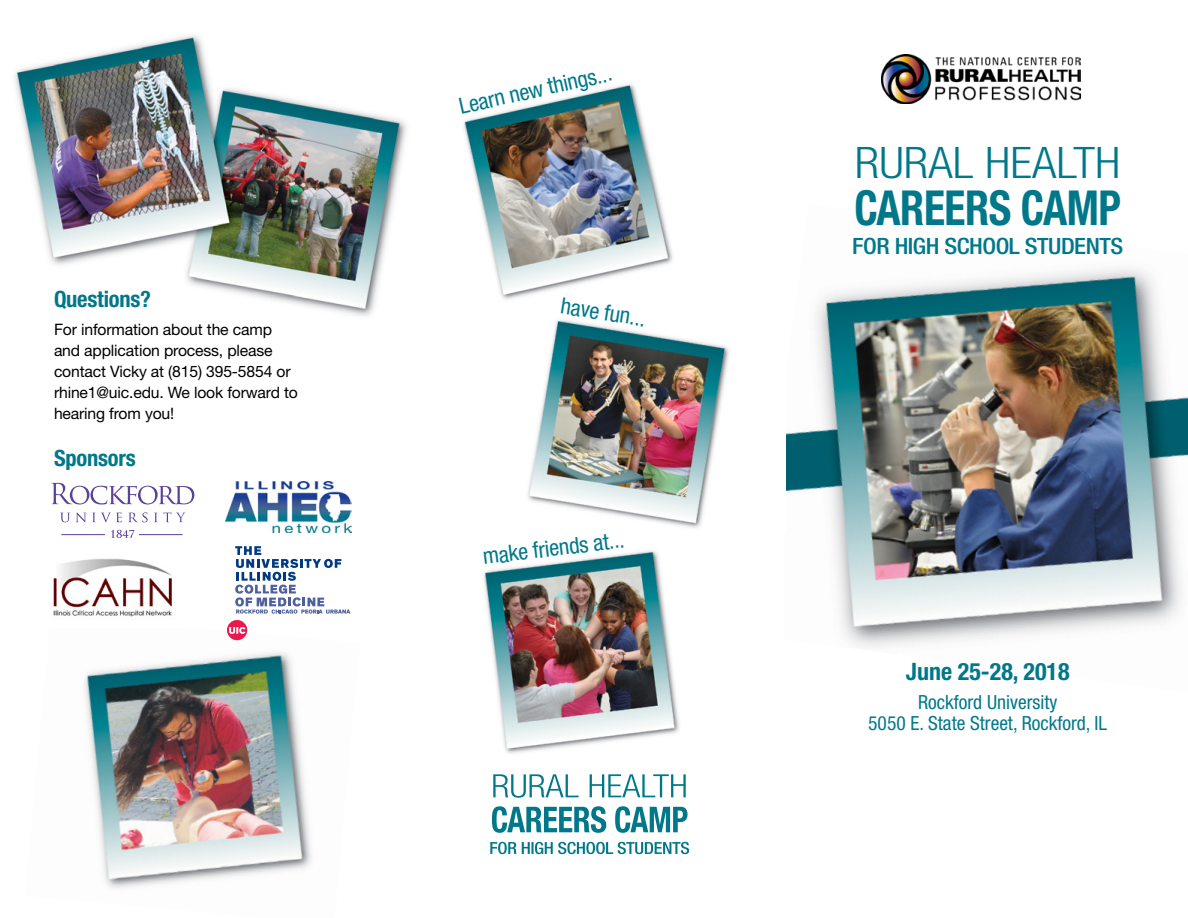
<style>
.page{position:relative;width:1188px;height:918px;background:#fff}
.page>*{position:absolute;margin:0;border:0;box-sizing:border-box;transform-origin:0 0}
.t1{font:700 condensed 48.3px "Helvetica Neue LT";letter-spacing:-.01em;color:#00788a;scale:.9 1}
.t2{font:300 condensed 43.5px "Helvetica Neue LT";color:#00788a;scale:1.12 1}
.t3{font:700 condensed 24px "Helvetica Neue LT";color:#00788a}
.t4{font:condensed 22.5px "Helvetica Neue LT";color:#00788a}
.t5{font:500 condensed 22.5px "Helvetica Neue LT";letter-spacing:-.02em;color:#00788a;scale:1.1 1}
.t6{font:700 condensed 22.5px "Helvetica Neue LT";letter-spacing:-.01em;color:#00788a}
.t7{font:condensed 19.5px/21.8px "Helvetica Neue LT";color:#00788a;text-align:center}
.t8{font:15.75px/21px "Helvetica Neue LT";letter-spacing:-.01em;color:#000}
</style>
<div class="page">
<img style="left:84px;top:628px;width:228px;height:260px">
<img style="left:786px;top:268px;width:402px;height:380px">
<img style="left:15px;top:34px;width:392px;height:282px">
<img style="left:463px;top:83px;width:266px;height:671px">
<img style="left:225px;top:482px;width:127px;height:50px">
<svg style="left:111px;top:530px;width:24px;height:8px"></svg>
<svg style="left:51px;top:483px;width:143px;height:21px"></svg>
<svg style="left:61px;top:513px;width:9px;height:9px"></svg>
<svg style="left:76px;top:512px;width:10px;height:10px"></svg>
<svg style="left:93px;top:513px;width:29px;height:9px"></svg>
<svg style="left:128px;top:512px;width:20px;height:10px"></svg>
<svg style="left:154px;top:512px;width:32px;height:10px"></svg>
<hr style="left:61px;top:534px;width:44px;height:1px;background:#5a3f99">
<hr style="left:139px;top:534px;width:44px;height:1px;background:#5a3f99">
<img style="left:53px;top:558px;width:119px;height:59px">
<img style="left:882px;top:54px;width:198px;height:49px">
<svg style="left:227px;top:620px;width:20px;height:20px"></svg>
<svg style="left:235px;top:546px;width:115px;height:68px"></svg>
<svg style="left:490px;top:842px;width:199px;height:12px"></svg>
<svg style="left:492px;top:806px;width:196px;height:27px"></svg>
<svg style="left:493px;top:774px;width:193px;height:24px"></svg>
<h3 class="t6" style="left:54px;top:286px;width:99px">Questions?</h3>
<p class="t8" style="left:54px;top:319px;width:245px">For information about the camp and application process, please contact Vicky at (815) 395-5854 or rhine1@uic.edu. We look forward to hearing from you!</p>
<h3 class="t6" style="left:54px;top:445px;width:83px">Sponsors</h3>
<h3 class="t4" style="left:457px;top:94px;width:157px;rotate:-13deg">Learn new things...</h3>
<h3 class="t4" style="left:563px;top:292px;width:87px;rotate:9deg">have fun...</h3>
<h3 class="t4" style="left:481px;top:544px;width:144px;rotate:-7deg">make friends at...</h3>
<h2 class="t2" style="left:855px;top:137px;width:239px">RURAL HEALTH</h2>
<h1 class="t1" style="left:854px;top:179px;width:298px">CAREERS CAMP</h1>
<h3 class="t5" style="left:852px;top:233px;width:248px">FOR HIGH SCHOOL STUDENTS</h3>
<h3 class="t3" style="left:906px;top:657px;width:165px">June 25-28, 2018</h3>
<p class="t7" style="left:868px;top:691px;width:240px">Rockford University<br>5050 E. State Street, Rockford, IL</p>
</div>
